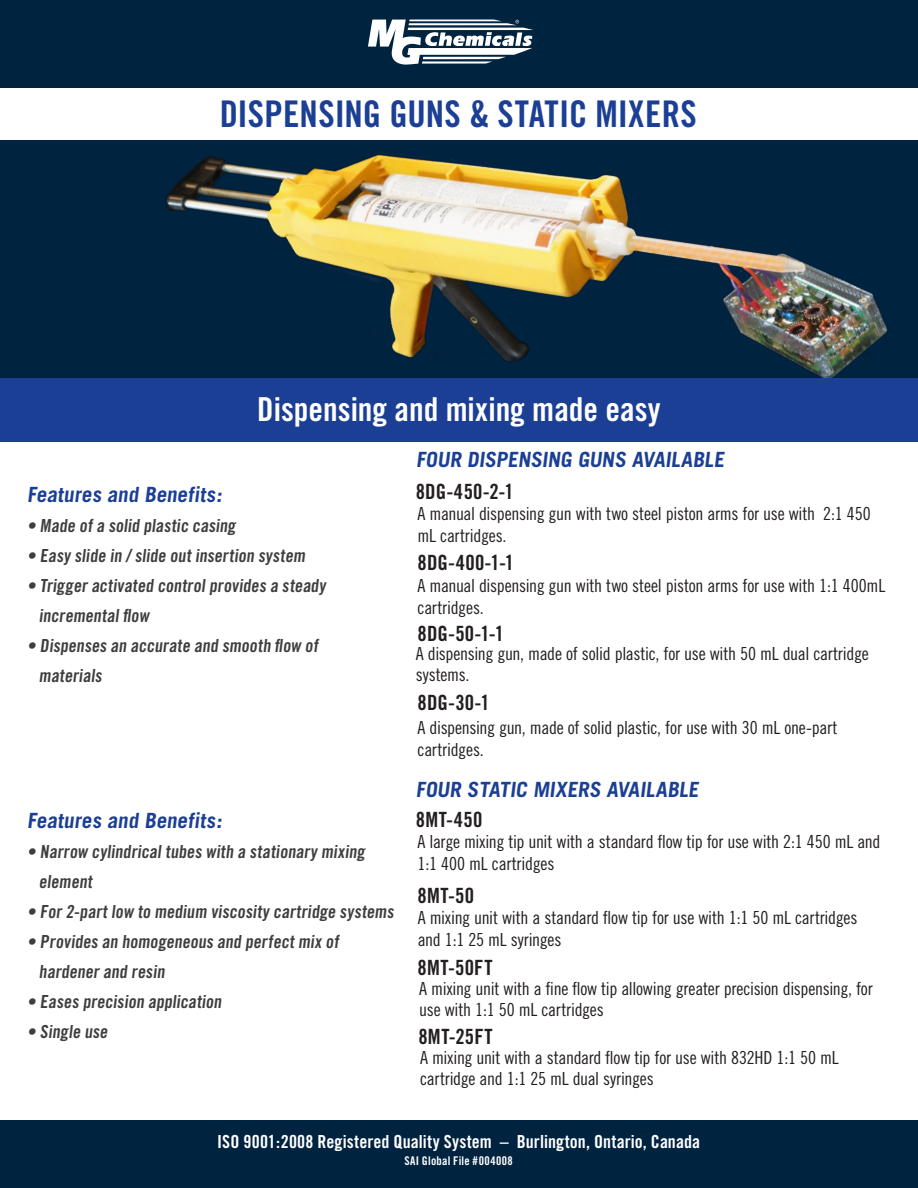
<style>
.page{position:relative;width:918px;height:1188px;background:#fff}
.page>*{position:absolute;margin:0;border:0;box-sizing:border-box;transform-origin:0 0}
.t1{font:36.75px "Trade Gothic Bold Cond Twenty";letter-spacing:.005em;color:#1b3f94}
.t2{font:33px "Trade Gothic Bold Cond Twenty";color:#fff}
.t3{font:700 21px "Trade Gothic";color:#1b3f94}
.t4{font:21px "Trade Gothic Bold Cond Twenty";letter-spacing:.01em;color:#231f20}
.t5{font:18px/21.6px "Trade Gothic Cond Eighteen";letter-spacing:-.015em;color:#231f20}
.t6{font:18px/30px "Trade Gothic Bold Cond Twenty";color:#3e3e3f}
.t7{font:18px "Trade Gothic Bold Cond Twenty";letter-spacing:.005em;color:#fff}
.t8{font:12px "Trade Gothic Bold Cond Twenty";letter-spacing:.025em;color:#fff}
</style>
<div class="page">
<div style="left:0;top:0;width:918px;height:87px;background:#002340"></div>
<div style="left:0;top:140px;width:918px;height:241px;background:#002340"></div>
<img style="left:140px;top:19px;width:768px;height:359px">
<div style="left:0;top:378px;width:918px;height:64px;background:#1b3f94"></div>
<div style="left:0;top:1121px;width:918px;height:67px;background:#002340"></div>
<p class="t1" style="left:220px;top:92px;width:479px">DISPENSING GUNS &amp; STATIC MIXERS</p>
<p class="t2" style="left:257px;top:389px;width:405px">Dispensing and mixing made easy</p>
<p class="t3" style="left:27px;top:482px;width:200px">Features and Benefits:</p>
<p class="t6" style="left:27px;top:510px;width:213px">• Made of a solid plastic casing</p>
<p class="t6" style="left:27px;top:540px;width:282px">• Easy slide in / slide out insertion system</p>
<p class="t6" style="left:39px;top:570px;width:291px;text-indent:-12px">• Trigger activated control provides a steady incremental flow</p>
<p class="t6" style="left:39px;top:630px;width:283px;text-indent:-12px">• Dispenses an accurate and smooth flow of materials</p>
<p class="t3" style="left:27px;top:808px;width:200px">Features and Benefits:</p>
<p class="t6" style="left:39px;top:836px;width:330px;text-indent:-12px">• Narrow cylindrical tubes with a stationary mixing element</p>
<p class="t6" style="left:27px;top:896px;width:371px">• For 2-part low to medium viscosity cartridge systems</p>
<p class="t6" style="left:39px;top:926px;width:304px;text-indent:-12px">• Provides an homogeneous and perfect mix of hardener and resin</p>
<p class="t6" style="left:27px;top:986px;width:199px">• Eases precision application</p>
<p class="t6" style="left:27px;top:1016px;width:85px">• Single use</p>
<p class="t3" style="left:416px;top:447px;width:313px">FOUR DISPENSING GUNS AVAILABLE</p>
<p class="t4" style="left:416px;top:479px;width:99px">8DG-450-2-1</p>
<p class="t5" style="left:418px;top:503px;width:455px">A manual dispensing gun with two steel piston arms for use with 2:1 450 mL cartridges.</p>
<p class="t5" style="left:418px;top:575px;width:469px">A manual dispensing gun with two steel piston arms for use with 1:1 400mL cartridges.</p>
<p class="t4" style="left:418px;top:620px;width:88px">8DG-50-1-1</p>
<p class="t5" style="left:416px;top:642px;width:454px">A dispensing gun, made of solid plastic, for use with 50 mL dual cartridge systems.</p>
<p class="t4" style="left:418px;top:690px;width:74px">8DG-30-1</p>
<p class="t5" style="left:418px;top:717px;width:421px">A dispensing gun, made of solid plastic, for use with 30 mL one-part cartridges.</p>
<p class="t3" style="left:416px;top:776px;width:288px">FOUR STATIC MIXERS AVAILABLE</p>
<p class="t4" style="left:416px;top:807px;width:68px">8MT-450</p>
<p class="t5" style="left:418px;top:831px;width:465px">A large mixing tip unit with a standard flow tip for use with 2:1 450 mL and<br>1:1 400 mL cartridges</p>
<p class="t4" style="left:418px;top:882px;width:58px">8MT-50</p>
<p class="t5" style="left:418px;top:907px;width:441px">A mixing unit with a standard flow tip for use with 1:1 50 mL cartridges and 1:1 25 mL syringes</p>
<p class="t4" style="left:418px;top:955px;width:76px">8MT-50FT</p>
<p class="t5" style="left:419px;top:977px;width:455px">A mixing unit with a fine flow tip allowing greater precision dispensing, for use with 1:1 50 mL cartridges</p>
<p class="t4" style="left:418px;top:1024px;width:76px">8MT-25FT</p>
<p class="t5" style="left:420px;top:1046px;width:420px">A mixing unit with a standard flow tip for use with 832HD 1:1 50 mL cartridge and 1:1 25 mL dual syringes</p>
<p class="t4" style="left:418px;top:550px;width:98px">8DG-400-1-1</p>
<p class="t7" style="left:217px;top:1131px;width:484px">ISO 9001:2008 Registered Quality System – Burlington, Ontario, Canada</p>
<p class="t8" style="left:404px;top:1153px;width:110px">SAI Global File #004008</p>
</div>
